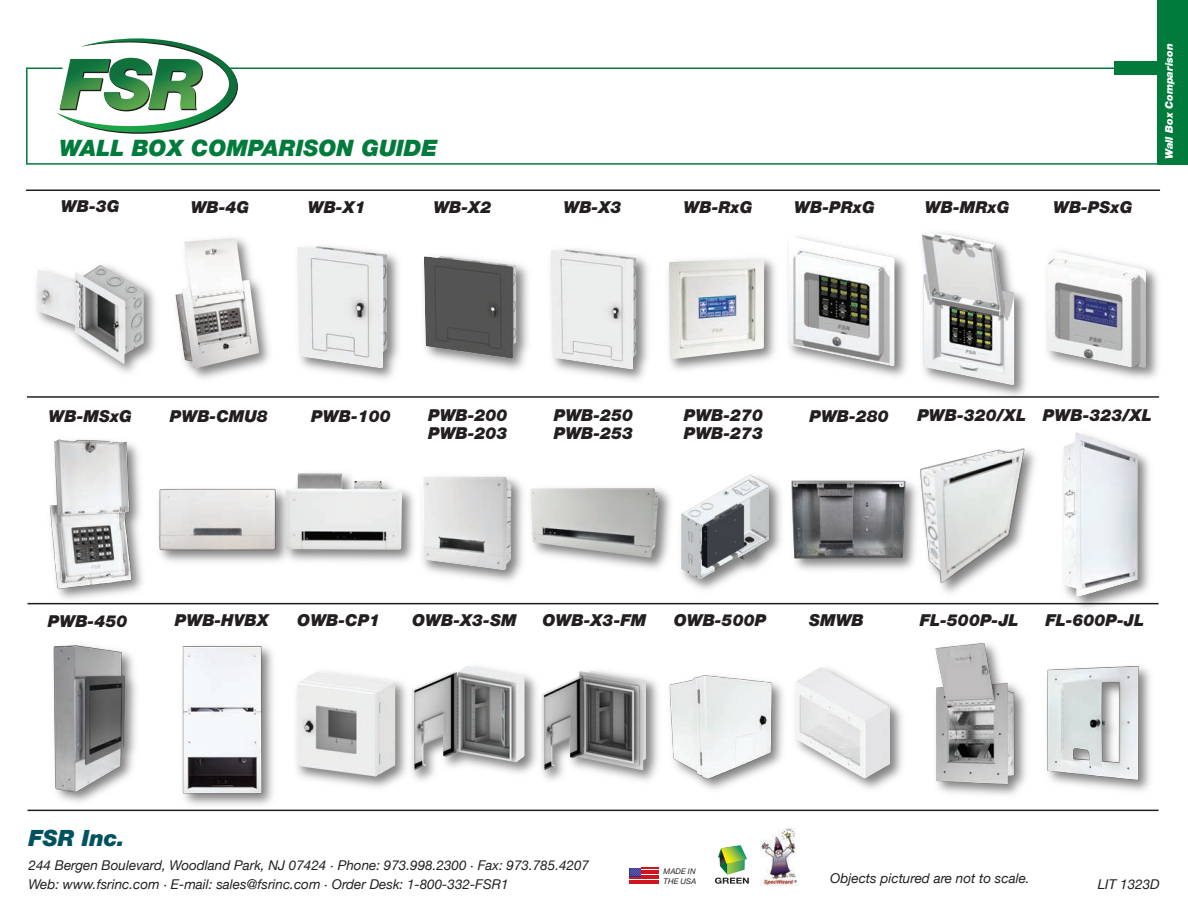
<style>
.page{position:relative;width:1188px;height:918px;background:#fff}
.page>*{position:absolute;margin:0;border:0;box-sizing:border-box;transform-origin:0 0}
.t1{font:italic 900 22.65px "Helvetica Neue LT Std";color:#007b3b}
.t2{font:italic 900 22.5px "Helvetica Neue LT Std";color:#005260}
.t3{font:italic 900 16.5px/18px "Helvetica Neue LT Std";color:#231f20}
.t4{font:italic 13.5px/18.9px "Helvetica Neue";color:#231f20}
.t5{font:italic 900 10.5px "Helvetica Neue LT Std";color:#fff}
.t6{font:italic 7.8px/9.3px "Helvetica Neue";color:#231f20}
</style>
<div class="page">
<hr style="left:629px;top:878px;width:30px;height:1px;background:#cf151d">
<hr style="left:629px;top:880px;width:30px;height:1px;background:#cf151d">
<hr style="left:629px;top:883px;width:30px;height:1px;background:#cf151d">
<div style="left:629px;top:868px;width:12px;height:8px;background:#353796"></div>
<svg style="left:630px;top:868px;width:29px;height:8px"></svg>
<svg style="left:715px;top:845px;width:34px;height:39px"></svg>
<img style="left:36px;top:264px;width:110px;height:109px">
<img style="left:52px;top:643px;width:85px;height:150px">
<img style="left:152px;top:648px;width:120px;height:164px">
<img style="left:177px;top:646px;width:91px;height:154px">
<img style="left:272px;top:656px;width:127px;height:156px">
<img style="left:297px;top:671px;width:98px;height:106px">
<img style="left:399px;top:682px;width:124px;height:130px">
<img style="left:412px;top:666px;width:111px;height:104px">
<img style="left:523px;top:670px;width:126px;height:142px">
<img style="left:542px;top:671px;width:104px;height:99px">
<img style="left:649px;top:679px;width:122px;height:133px">
<img style="left:668px;top:675px;width:103px;height:104px">
<img style="left:771px;top:667px;width:129px;height:145px">
<img style="left:1052px;top:664px;width:100px;height:120px">
<img style="left:900px;top:669px;width:152px;height:143px">
<img style="left:924px;top:643px;width:105px;height:147px">
<img style="left:146px;top:286px;width:121px;height:93px">
<img style="left:175px;top:238px;width:84px;height:131px">
<img style="left:267px;top:253px;width:130px;height:126px">
<img style="left:297px;top:246px;width:90px;height:123px">
<img style="left:397px;top:260px;width:127px;height:110px">
<img style="left:424px;top:256px;width:92px;height:103px">
<img style="left:524px;top:256px;width:123px;height:124px">
<img style="left:551px;top:249px;width:85px;height:121px">
<img style="left:647px;top:258px;width:124px;height:112px">
<img style="left:669px;top:259px;width:95px;height:100px">
<img style="left:771px;top:256px;width:126px;height:121px">
<img style="left:790px;top:237px;width:105px;height:129px">
<img style="left:897px;top:233px;width:129px;height:163px">
<img style="left:921px;top:234px;width:93px;height:151px">
<img style="left:1086px;top:268px;width:74px;height:130px">
<img style="left:1047px;top:251px;width:99px;height:117px">
<img style="left:760px;top:828px;width:38px;height:58px">
<hr style="left:26px;top:189px;width:1134px;height:2px;background:#231f20">
<hr style="left:28px;top:810px;width:1131px;height:1px;background:#231f20">
<hr style="left:28px;top:603px;width:1131px;height:1px;background:#231f20">
<hr style="left:27px;top:396px;width:1132px;height:2px;background:#231f20">
<img style="left:27px;top:446px;width:148px;height:159px">
<img style="left:47px;top:439px;width:87px;height:151px">
<img style="left:297px;top:473px;width:100px;height:77px">
<img style="left:147px;top:478px;width:153px;height:96px">
<img style="left:154px;top:485px;width:128px;height:70px">
<img style="left:397px;top:476px;width:124px;height:106px">
<img style="left:422px;top:477px;width:90px;height:93px">
<img style="left:530px;top:488px;width:127px;height:70px">
<img style="left:657px;top:474px;width:149px;height:129px">
<img style="left:681px;top:499px;width:25px;height:15px">
<img style="left:778px;top:474px;width:126px;height:113px">
<img style="left:791px;top:480px;width:113px;height:80px">
<img style="left:904px;top:480px;width:141px;height:125px">
<img style="left:912px;top:448px;width:123px;height:140px">
<img style="left:1045px;top:448px;width:114px;height:160px">
<img style="left:1064px;top:432px;width:74px;height:165px">
<hr style="left:27px;top:68px;width:1091px;height:1px;background:#007b3b">
<div style="left:1114px;top:61px;width:45px;height:14px;background:#007b3b"></div>
<hr style="left:26px;top:68px;width:2px;height:97px;background:#007b3b">
<hr style="left:27px;top:163px;width:1161px;height:2px;background:#007b3b">
<div style="left:1158px;top:0;width:30px;height:164px;background:#007b3b"></div>
<svg style="left:56px;top:38px;width:182px;height:96px"></svg>
<h1 class="t1" style="left:59px;top:135px;width:380px">WALL BOX COMPARISON GUIDE</h1>
<p class="t3" style="left:61px;top:198px;width:60px">WB-3G</p>
<p class="t3" style="left:191px;top:199px;width:60px">WB-4G</p>
<p class="t3" style="left:308px;top:199px;width:60px">WB-X1</p>
<p class="t3" style="left:433px;top:199px;width:60px">WB-X2</p>
<p class="t3" style="left:564px;top:199px;width:60px">WB-X3</p>
<p class="t3" style="left:684px;top:199px;width:71px">WB-RxG</p>
<p class="t3" style="left:794px;top:199px;width:82px">WB-PRxG</p>
<p class="t3" style="left:925px;top:199px;width:86px">WB-MRxG</p>
<p class="t3" style="left:1053px;top:199px;width:81px">WB-PSxG</p>
<p class="t5" style="left:1163px;top:159px;width:117px;rotate:-90deg">Wall Box Comparison</p>
<p class="t3" style="left:49px;top:407px;width:85px">WB-MSxG</p>
<p class="t3" style="left:311px;top:407px;width:81px">PWB-100</p>
<p class="t3" style="left:428px;top:406px;width:81px">PWB-200<br>PWB-203</p>
<p class="t3" style="left:554px;top:406px;width:81px">PWB-250<br>PWB-253</p>
<p class="t3" style="left:684px;top:406px;width:81px">PWB-270<br>PWB-273</p>
<p class="t3" style="left:809px;top:407px;width:81px">PWB-280</p>
<p class="t3" style="left:917px;top:406px;width:236px">PWB-320/XL PWB-323/XL</p>
<p class="t3" style="left:170px;top:407px;width:100px">PWB-CMU8</p>
<p class="t3" style="left:48px;top:613px;width:81px">PWB-450</p>
<p class="t3" style="left:175px;top:611px;width:96px">PWB-HVBX</p>
<p class="t3" style="left:297px;top:611px;width:85px">OWB-CP1</p>
<p class="t3" style="left:412px;top:611px;width:106px">OWB-X3-SM</p>
<p class="t3" style="left:542px;top:611px;width:105px">OWB-X3-FM</p>
<p class="t3" style="left:674px;top:611px;width:94px">OWB-500P</p>
<p class="t3" style="left:809px;top:611px;width:56px">SMWB</p>
<p class="t3" style="left:920px;top:611px;width:100px">FL-500P-JL</p>
<p class="t3" style="left:1045px;top:612px;width:100px">FL-600P-JL</p>
<h2 class="t2" style="left:28px;top:826px;width:98px">FSR Inc.</h2>
<p class="t4" style="left:28px;top:856px;width:562px">244 Bergen Boulevard, Woodland Park, NJ 07424 · Phone: 973.998.2300 · Fax: 973.785.4207<br>Web: www.fsrinc.com · E-mail: sales@fsrinc.com · Order Desk: 1-800-332-FSR1</p>
<p class="t6" style="left:664px;top:868px;width:34px">MADE IN<br>THE USA</p>
<p class="t4" style="left:830px;top:868px;width:201px">Objects pictured are not to scale.</p>
<p class="t4" style="left:1098px;top:875px;width:64px">LIT 1323D</p>
</div>
